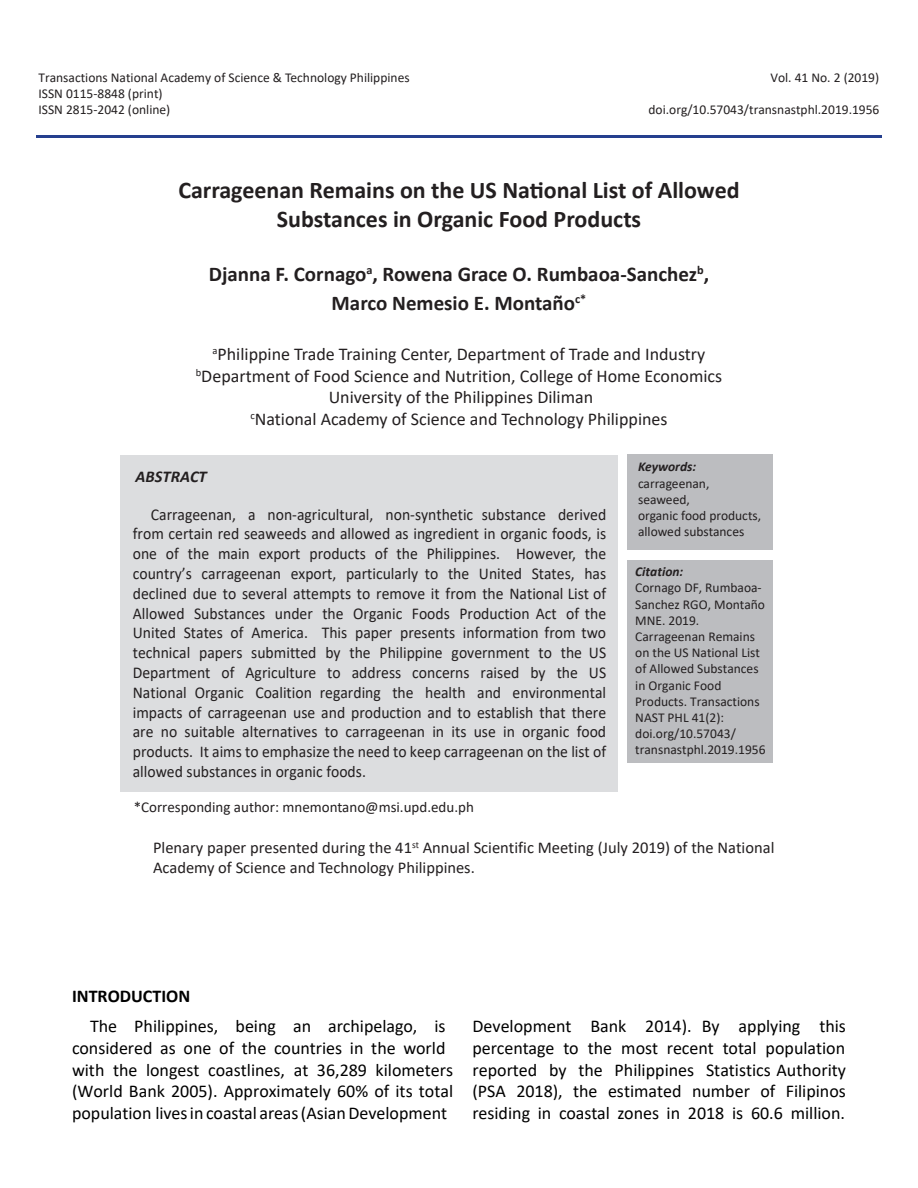
<style>
.page{position:relative;width:918px;height:1188px;background:#fff}
.page>*{position:absolute;margin:0;border:0;box-sizing:border-box;transform-origin:0 0}
.t1{font:700 24px "Calibri";color:#231f20}
.t2{font:700 21px "Calibri";color:#231f20}
.t3{font:18px/21.6px "Calibri";color:#000}
.t4{font:18px "Calibri";color:#231f20}
.t5{font:16.5px/19.8px "Calibri";color:#231f20;text-align:justify;scale:.95 1}
.t6{font:16.5px/19.8px "Calibri";color:#231f20}
.t7{font:italic 700 16.5px "Calibri";color:#231f20}
.t8{font:15px "Calibri";color:#231f20}
.t9{font:13.5px/16.2px "Calibri";color:#231f20}
.t10{font:italic 700 13.5px "Calibri";color:#231f20}
.s1{color:#fff}
.s2{font-weight:700;font-style:italic}
.s3{font-weight:700}
</style>
<div class="page">
<hr style="left:36px;top:135px;width:846px;height:3px;background:#253f8e">
<div style="left:120px;top:455px;width:498px;height:337px;background:#dcdddf"></div>
<div style="left:628px;top:454px;width:145px;height:96px;background:#bcbdc0"></div>
<div style="left:628px;top:560px;width:145px;height:203px;background:#bcbdc0"></div>
<p class="t9" style="left:38px;top:69px;width:373px">Transactions National Academy of Science &amp; Technology Philippines<br>ISSN 0115-8848 (print)<br>ISSN 2815-2042 (online)</p>
<p class="t9" style="left:770px;top:69px;width:110px">Vol. 41 No. 2 (2019)</p>
<p class="t9" style="left:606px;top:101px;width:275px"><span class="s1">https://</span>doi.org/10.57043/transnastphl.2019.1956</p>
<p class="t1" style="left:178px;top:173px;width:563px">Carrageenan Remains on the US National List of Allowed</p>
<p class="t1" style="left:277px;top:202px;width:366px">Substances in Organic Food Products</p>
<p class="t2" style="left:209px;top:259px;width:502px">Djanna F. Cornago<sup>a</sup>, Rowena Grace O. Rumbaoa-Sanchez<sup>b</sup>,</p>
<p class="t2" style="left:332px;top:288px;width:256px">Marco Nemesio E. Montaño<sup>c*</sup></p>
<p class="t4" style="left:213px;top:342px;width:494px"><sup>a</sup>Philippine Trade Training Center, Department of Trade and Industry</p>
<p class="t4" style="left:196px;top:363px;width:528px"><sup>b</sup>Department of Food Science and Nutrition, College of Home Economics</p>
<p class="t4" style="left:329px;top:385px;width:266px">University of the Philippines Diliman</p>
<p class="t4" style="left:250px;top:406px;width:419px"><sup>c</sup>National Academy of Science and Technology Philippines</p>
<p class="t7" style="left:136px;top:465px;width:73px">ABSTRACT</p>
<p class="t5" style="left:133px;top:504px;width:500px;text-indent:18px">Carrageenan, a non-agricultural, non-synthetic substance derived from certain red seaweeds and allowed as ingredient in organic foods, is one of the main export products of the Philippines. However, the country’s carrageenan export, particularly to the United States, has declined due to several attempts to remove it from the National List of Allowed Substances under the Organic Foods Production Act of the United States of America. This paper presents information from two technical papers submitted by the Philippine government to the US Department of Agriculture to address concerns raised by the US National Organic Coalition regarding the health and environmental impacts of carrageenan use and production and to establish that there are no suitable alternatives to carrageenan in its use in organic food products. It aims to emphasize the need to keep carrageenan on the list of allowed substances in organic foods.</p>
<p class="t8" style="left:134px;top:797px;width:342px">*Corresponding author: mnemontano@msi.upd.edu.ph</p>
<p class="t10" style="left:638px;top:458px;width:60px">Keywords:</p>
<p class="t9" style="left:638px;top:475px;width:73px">carrageenan,</p>
<p class="t9" style="left:638px;top:491px;width:53px">seaweed,</p>
<p class="t9" style="left:638px;top:507px;width:125px">organic food products, allowed substances</p>
<p class="t9" style="left:635px;top:563px;width:132px"><span class="s2">Citation</span><span class="s2">:<br></span>Cornago DF, Rumbaoa-<br>Sanchez RGO, Montaño<br>MNE. 2019.<br>Carrageenan Remains on the US National List of Allowed Substances in Organic Food<br>Products. Transactions<br>NAST PHL 41(2): doi.org/10.57043/ transnastphl.2019.1956</p>
<p class="t6" style="left:153px;top:837px;width:623px">Plenary paper presented during the 41<sup>st</sup> Annual Scientific Meeting (July 2019) of the National<br>Academy of Science and Technology Philippines.</p>
<p class="t3" style="left:90px;top:980px;width:357px;line-height:30.6px;text-indent:-18px"><span class="s3">INTRODUCTION<br></span>The Philippines, being an archipelago, is</p>
<p class="t3" style="left:72px;top:1037px;width:383px">considered as one of the countries in the world with the longest coastlines, at 36,289 kilometers (World Bank 2005). Approximately 60% of its total population livesin coastal areas(Asian Development</p>
<p class="t3" style="left:472px;top:1015px;width:375px;text-align:justify">Development Bank 2014). By applying this percentage to the most recent total population reported by the Philippines Statistics Authority (PSA 2018), the estimated number of Filipinos residing in coastal zones in 2018 is 60.6 million.</p>
</div>
